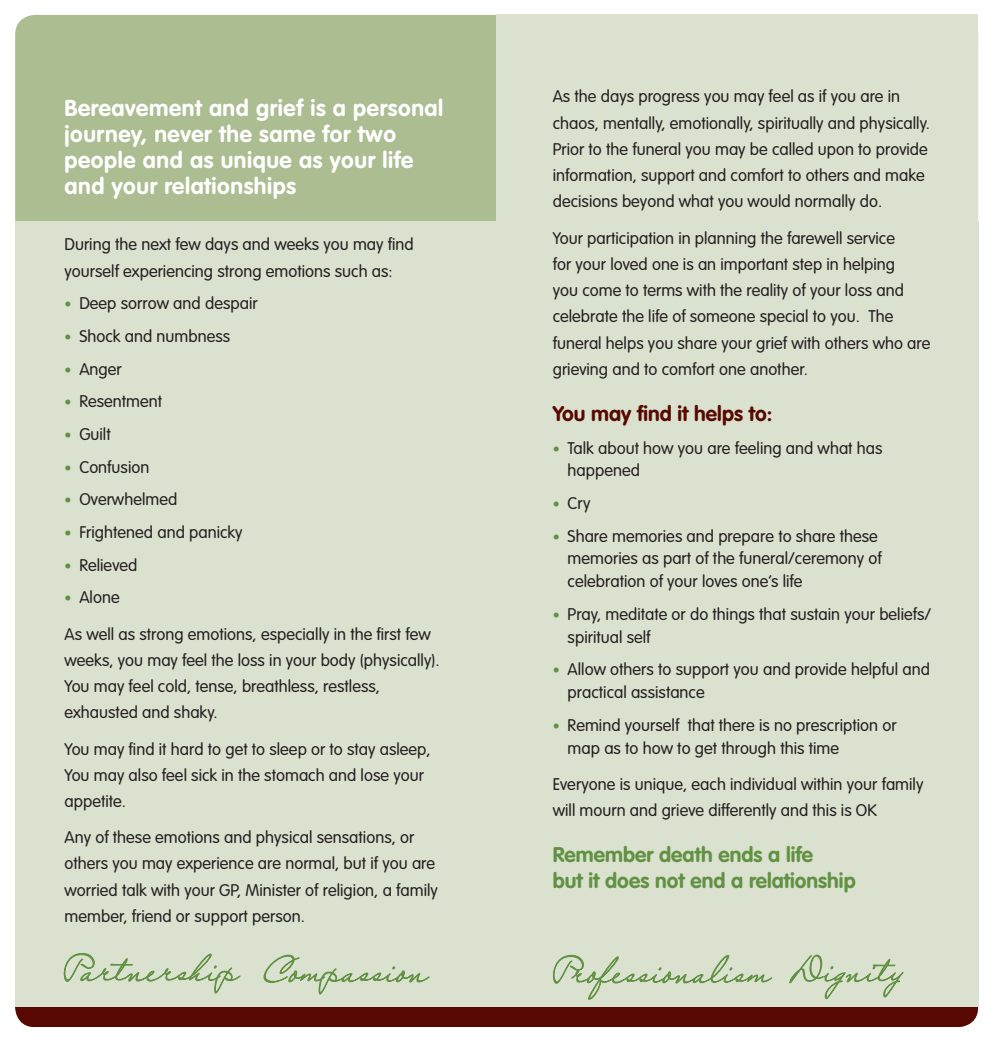
<style>
.page{position:relative;width:993px;height:1042px;background:#fff}
.page>*{position:absolute;margin:0;border:0;box-sizing:border-box;transform-origin:0 0}
.t1{font:700 22.75px/26.2px "VAG Rounded";letter-spacing:.025em;color:#fff}
.t2{font:700 21px/26.2px "VAG Rounded";color:#619143}
.t3{font:700 21px "VAG Rounded";color:#570901}
.t4{font:300 16.62px/26.2px "VAG Rounded";color:#231f20}
.s1{font-weight:700;font-size:14px;color:#619143}
</style>
<div class="page">
<div style="left:15px;top:15px;width:962px;height:1012px;background:#abbd91;border-radius:20px"></div>
<div style="left:15px;top:221px;width:962px;height:786px;background:#dae1ce"></div>
<svg style="left:263px;top:954px;width:167px;height:41px"></svg>
<div style="left:15px;top:1007px;width:962px;height:20px;background:#570901"></div>
<svg style="left:553px;top:954px;width:219px;height:46px"></svg>
<svg style="left:63px;top:953px;width:178px;height:41px"></svg>
<div style="left:496px;top:15px;width:481px;height:703px;background:#dae1ce"></div>
<svg style="left:789px;top:954px;width:114px;height:45px"></svg>
<h1 class="t1" style="left:64px;top:94px;width:380px">Bereavement and grief is a personal journey, never the same for two people and as unique as your life and your relationships</h1>
<p class="t4" style="left:64px;top:231px;width:350px">During the next few days and weeks you may find yourself experiencing strong emotions such as:</p>
<p class="t4" style="left:64px;top:290px;width:194px"><span class="s1">•</span> Deep sorrow and despair</p>
<p class="t4" style="left:64px;top:323px;width:167px"><span class="s1">•</span> Shock and numbness</p>
<p class="t4" style="left:64px;top:356px;width:59px"><span class="s1">•</span> Anger</p>
<p class="t4" style="left:64px;top:388px;width:99px"><span class="s1">•</span> Resentment</p>
<p class="t4" style="left:64px;top:421px;width:48px"><span class="s1">•</span> Guilt</p>
<p class="t4" style="left:64px;top:454px;width:86px"><span class="s1">•</span> Confusion</p>
<p class="t4" style="left:64px;top:486px;width:114px"><span class="s1">•</span> Overwhelmed</p>
<p class="t4" style="left:64px;top:519px;width:179px"><span class="s1">•</span> Frightened and panicky</p>
<p class="t4" style="left:64px;top:552px;width:74px"><span class="s1">•</span> Relieved</p>
<p class="t4" style="left:64px;top:579px;width:368px;line-height:36.2px"><span class="s1">•</span> Alone<br>As well as strong emotions, especially in the first few</p>
<p class="t4" style="left:64px;top:647px;width:376px">weeks, you may feel the loss in your body (physically).<br>You may feel cold, tense, breathless, restless, exhausted and shaky.</p>
<p class="t4" style="left:64px;top:735px;width:367px">You may find it hard to get to sleep or to stay asleep,<br>You may also feel sick in the stomach and lose your appetite.</p>
<p class="t4" style="left:64px;top:824px;width:375px">Any of these emotions and physical sensations, or others you may experience are normal, but if you are worried talk with your GP, Minister of religion, a family member, friend or support person.</p>
<p class="t4" style="left:552px;top:83px;width:379px">As the days progress you may feel as if you are in chaos, mentally, emotionally, spiritually and physically.<br>Prior to the funeral you may be called upon to provide information, support and comfort to others and make decisions beyond what you would normally do.</p>
<p class="t4" style="left:552px;top:224px;width:379px">Your participation in planning the farewell service<br>for your loved one is an important step in helping<br>you come to terms with the reality of your loss and celebrate the life of someone special to you. The funeral helps you share your grief with others who are grieving and to comfort one another.</p>
<p class="t3" style="left:552px;top:401px;width:221px">You may find it helps to:</p>
<p class="t4" style="left:567px;top:436px;width:316px;line-height:22.8px;text-indent:-15px"><span class="s1">•</span> Talk about how you are feeling and what has happened</p>
<p class="t4" style="left:552px;top:490px;width:39px"><span class="s1">•</span> Cry</p>
<p class="t4" style="left:567px;top:524px;width:315px;line-height:22.8px;text-indent:-15px"><span class="s1">•</span> Share memories and prepare to share these memories as part of the funeral/ceremony of celebration of your loves one’s life</p>
<p class="t4" style="left:567px;top:602px;width:365px;line-height:22.8px;text-indent:-15px"><span class="s1">•</span> Pray, meditate or do things that sustain your beliefs/ spiritual self</p>
<p class="t4" style="left:567px;top:658px;width:363px;line-height:22.8px;text-indent:-15px"><span class="s1">•</span> Allow others to support you and provide helpful and practical assistance</p>
<p class="t4" style="left:567px;top:713px;width:330px;line-height:22.8px;text-indent:-15px"><span class="s1">•</span> Remind yourself that there is no prescription or map as to how to get through this time</p>
<p class="t4" style="left:552px;top:771px;width:372px">Everyone is unique, each individual within your family will mourn and grieve differently and this is OK</p>
<p class="t2" style="left:552px;top:841px;width:304px">Remember death ends a life<br>but it does not end a relationship</p>
</div>
